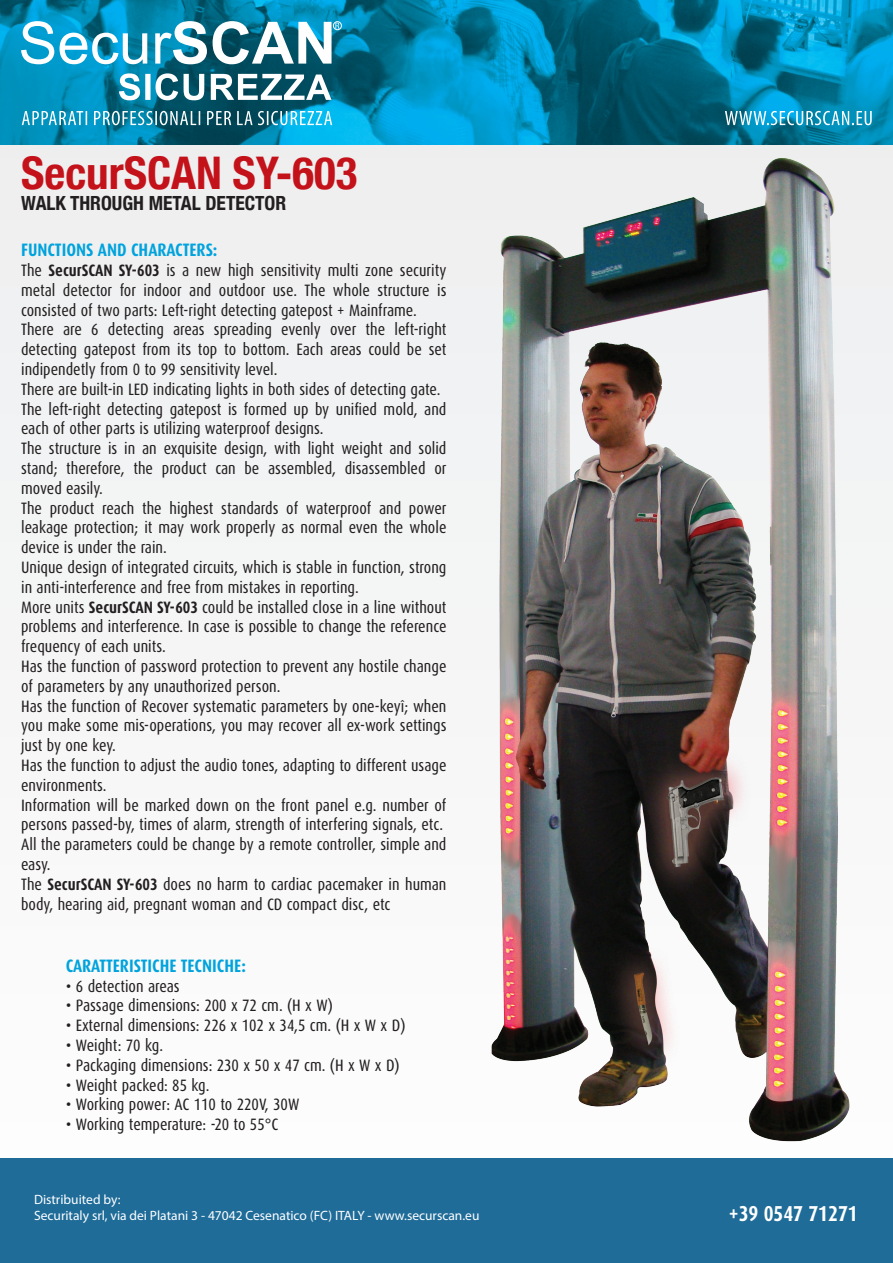
<style>
.page{position:relative;width:893px;height:1263px;background:#f5f5f6}
.page>*{position:absolute;margin:0;border:0;box-sizing:border-box;transform-origin:0 0}
.t1{font:700 condensed 45px "Helvetica Neue";color:#c4121a}
.t2{font:700 21.6px "Dax Condensed";color:#fff}
.t3{font:700 condensed 19.5px "Helvetica Neue";color:#231f20}
.t4{font:700 18px "Dax Condensed";color:#00a3dd}
.t5{font:16.5px/19.8px "Dax Condensed";color:#231f20}
.t6{font:13.5px/16.2px "Myriad Pro";color:#fff}
.s1{font-weight:700}
</style>
<div class="page">
<img style="left:0;top:0;width:893px;height:145px">
<svg style="left:21px;top:21px;width:318px;height:43px"></svg>
<div style="left:333px;top:21px;width:9px;height:9px;border:1px solid #fff;border-radius:50%"></div>
<svg style="left:119px;top:73px;width:213px;height:27px"></svg>
<svg style="left:22px;top:111px;width:310px;height:14px"></svg>
<svg style="left:725px;top:111px;width:147px;height:14px"></svg>
<div style="left:0;top:1159px;width:893px;height:104px;background:#1f6c99"></div>
<img style="left:491px;top:157px;width:359px;height:985px">
<h1 class="t1" style="left:21px;top:136px;width:338px">SecurSCAN SY-603</h1>
<p class="t3" style="left:21px;top:187px;width:266px">WALK THROUGH METAL DETECTOR</p>
<p class="t4" style="left:21px;top:240px;width:198px">FUNCTIONS AND CHARACTERS:</p>
<p class="t5" style="left:21px;top:261px;width:427px">The <span class="s1">SecurSCAN SY-603</span> is a new high sensitivity multi zone security metal detector for indoor and outdoor use. The whole structure is consisted of two parts: Left-right detecting gatepost + Mainframe.<br>There are 6 detecting areas spreading evenly over the left-right detecting gatepost from its top to bottom. Each areas could be set indipendetly from 0 to 99 sensitivity level.<br>There are built-in LED indicating lights in both sides of detecting gate.<br>The left-right detecting gatepost is formed up by unified mold, and each of other parts is utilizing waterproof designs.<br>The structure is in an exquisite design, with light weight and solid stand; therefore, the product can be assembled, disassembled or moved easily.<br>The product reach the highest standards of waterproof and power leakage protection; it may work properly as normal even the whole device is under the rain.<br>Unique design of integrated circuits, which is stable in function, strong in anti-interference and free from mistakes in reporting.<br>More units <span class="s1">SecurSCAN SY-603</span> could be installed close in a line without problems and interference. In case is possible to change the reference frequency of each units.<br>Has the function of password protection to prevent any hostile change of parameters by any unauthorized person.<br>Has the function of Recover systematic parameters by one-keyî; when you make some mis-operations, you may recover all ex-work settings just by one key.<br>Has the function to adjust the audio tones, adapting to different usage environments.<br>Information will be marked down on the front panel e.g. number of persons passed-by, times of alarm, strength of interfering signals, etc.<br>All the parameters could be change by a remote controller, simple and easy.<br>The <span class="s1">SecurSCAN SY-603</span> does no harm to cardiac pacemaker in human body, hearing aid, pregnant woman and CD compact disc, etc</p>
<p class="t4" style="left:66px;top:955px;width:182px">CARATTERISTICHE TECNICHE:</p>
<p class="t5" style="left:66px;top:976px;width:115px">• 6 detection areas</p>
<p class="t5" style="left:66px;top:996px;width:269px">• Passage dimensions: 200 x 72 cm. (H x W)</p>
<p class="t5" style="left:66px;top:1016px;width:341px">• External dimensions: 226 x 102 x 34,5 cm. (H x W x D)</p>
<p class="t5" style="left:66px;top:1035px;width:99px">• Weight: 70 kg.</p>
<p class="t5" style="left:66px;top:1055px;width:335px">• Packaging dimensions: 230 x 50 x 47 cm. (H x W x D)</p>
<p class="t5" style="left:66px;top:1075px;width:145px">• Weight packed: 85 kg.</p>
<p class="t5" style="left:66px;top:1095px;width:235px">• Working power: AC 110 to 220V, 30W</p>
<p class="t5" style="left:66px;top:1115px;width:214px">• Working temperature: -20 to 55°C</p>
<p class="t6" style="left:34px;top:1191px;width:447px">Distribuited by:<br>Securitaly srl, via dei Platani 3 - 47042 Cesenatico (FC) ITALY - www.securscan.eu</p>
<h2 class="t2" style="left:729px;top:1201px;width:130px">+39 0547 71271</h2>
</div>
